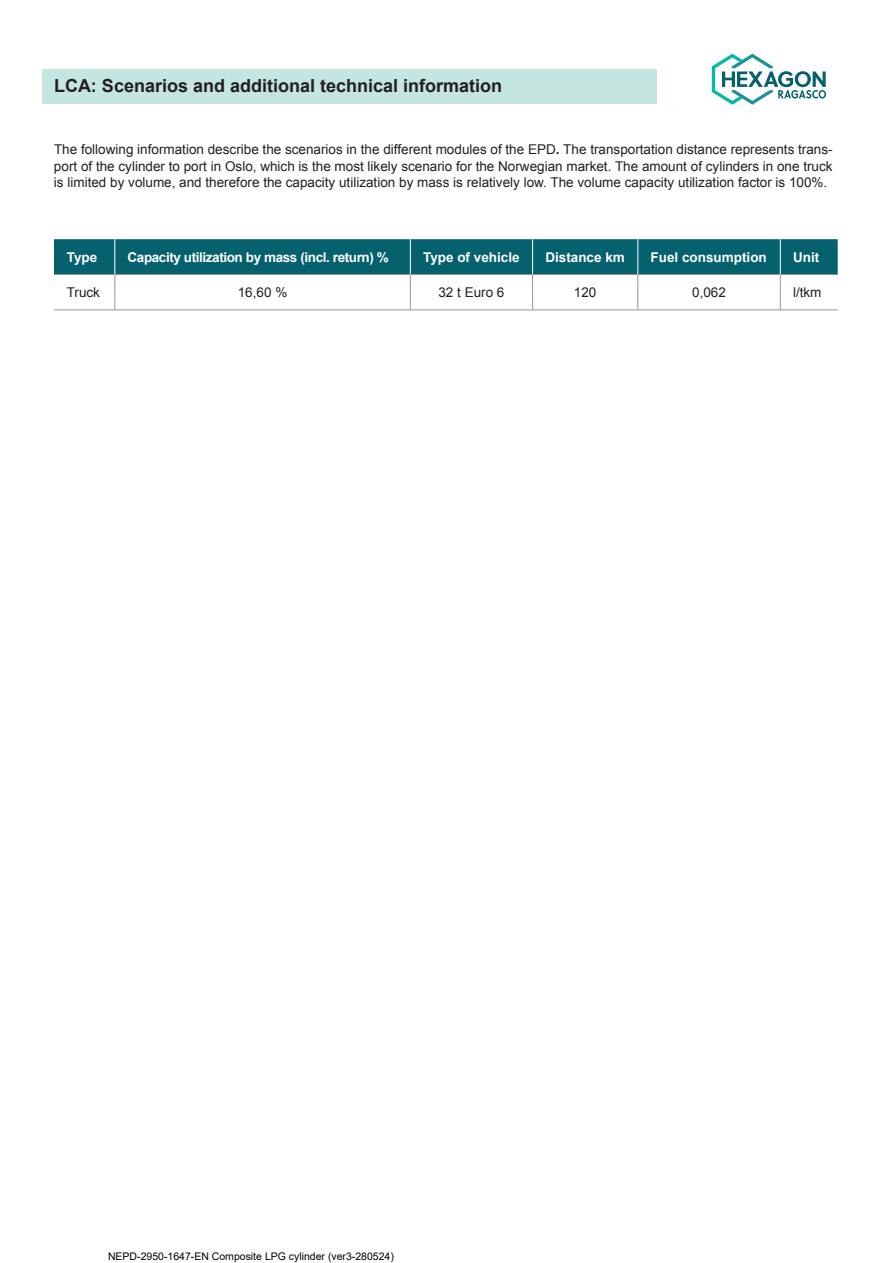
<style>
.page{position:relative;width:893px;height:1263px;background:#fff}
.page>*{position:absolute;margin:0;border:0;box-sizing:border-box;transform-origin:0 0}
.t1{font:700 18px "Arial";color:#231f20}
.t2{font:13.5px/16.2px "Arial";color:#231f20;text-align:justify}
.t3{font:700 13.5px "Arial";color:#fff}
.t4{font:700 13.5px "Arial";letter-spacing:-.03em;color:#fff}
.t5{font:10.5px "Arial";color:#000}
.s1{font-weight:700}
</style>
<div class="page">
<div style="left:43px;top:70px;width:614px;height:34px;background:#c4e5e0"></div>
<svg style="left:712px;top:54px;width:114px;height:51px"></svg>
<div style="left:54px;top:239px;width:784px;height:35px;background:#05616d"></div>
<hr style="left:54px;top:274px;width:61px;height:1px;background:#939598">
<hr style="left:115px;top:274px;width:295px;height:1px;background:#939598">
<hr style="left:115px;top:275px;width:1px;height:35px;background:#939598">
<hr style="left:410px;top:274px;width:123px;height:1px;background:#939598">
<hr style="left:410px;top:275px;width:1px;height:35px;background:#939598">
<hr style="left:533px;top:274px;width:105px;height:1px;background:#939598">
<hr style="left:532px;top:275px;width:1px;height:35px;background:#939598">
<hr style="left:638px;top:274px;width:142px;height:1px;background:#939598">
<hr style="left:638px;top:275px;width:1px;height:35px;background:#939598">
<hr style="left:780px;top:274px;width:58px;height:1px;background:#939598">
<hr style="left:780px;top:275px;width:1px;height:35px;background:#939598">
<hr style="left:115px;top:239px;width:1px;height:35px;background:#fff">
<hr style="left:410px;top:239px;width:1px;height:35px;background:#fff">
<hr style="left:532px;top:239px;width:1px;height:35px;background:#fff">
<hr style="left:638px;top:239px;width:1px;height:35px;background:#fff">
<hr style="left:780px;top:239px;width:1px;height:35px;background:#fff">
<hr style="left:54px;top:310px;width:61px;height:1px;background:#939598">
<hr style="left:115px;top:310px;width:295px;height:1px;background:#939598">
<hr style="left:410px;top:310px;width:123px;height:1px;background:#939598">
<hr style="left:533px;top:310px;width:105px;height:1px;background:#939598">
<hr style="left:638px;top:310px;width:142px;height:1px;background:#939598">
<hr style="left:780px;top:310px;width:58px;height:1px;background:#939598">
<h1 class="t1" style="left:54px;top:74px;width:450px">LCA: Scenarios and additional technical information</h1>
<p class="t2" style="left:54px;top:142px;width:780px">The following information describe the scenarios in the different modules of the EPD<span class="s1">.</span> The transportation distance represents trans&shy;port of the cylinder to port in Oslo, which is the most likely scenario for the Norwegian market. The amount of cylinders in one truck is limited by volume, and therefore the capacity utilization by mass is relatively low. The volume capacity utilization factor is 100%.</p>
<p class="t3" style="left:67px;top:248px;width:32px">Type</p>
<p class="t4" style="left:128px;top:248px;width:263px">Capacity utilization by mass (incl. return) %</p>
<p class="t3" style="left:423px;top:248px;width:98px">Type of vehicle</p>
<p class="t3" style="left:545px;top:248px;width:81px">Distance km</p>
<p class="t3" style="left:651px;top:248px;width:118px">Fuel consumption</p>
<p class="t3" style="left:793px;top:248px;width:28px">Unit</p>
<p class="t2" style="left:67px;top:284px;width:35px">Truck</p>
<p class="t2" style="left:238px;top:284px;width:51px">16,60 %</p>
<p class="t2" style="left:438px;top:284px;width:68px">32 t Euro 6</p>
<p class="t2" style="left:574px;top:284px;width:24px">120</p>
<p class="t2" style="left:692px;top:284px;width:35px">0,062</p>
<p class="t2" style="left:793px;top:284px;width:30px">l/tkm</p>
<p class="t5" style="left:108px;top:1249px;width:287px">NEPD-2950-1647-EN Composite LPG cylinder (ver3-280524)</p>
</div>
